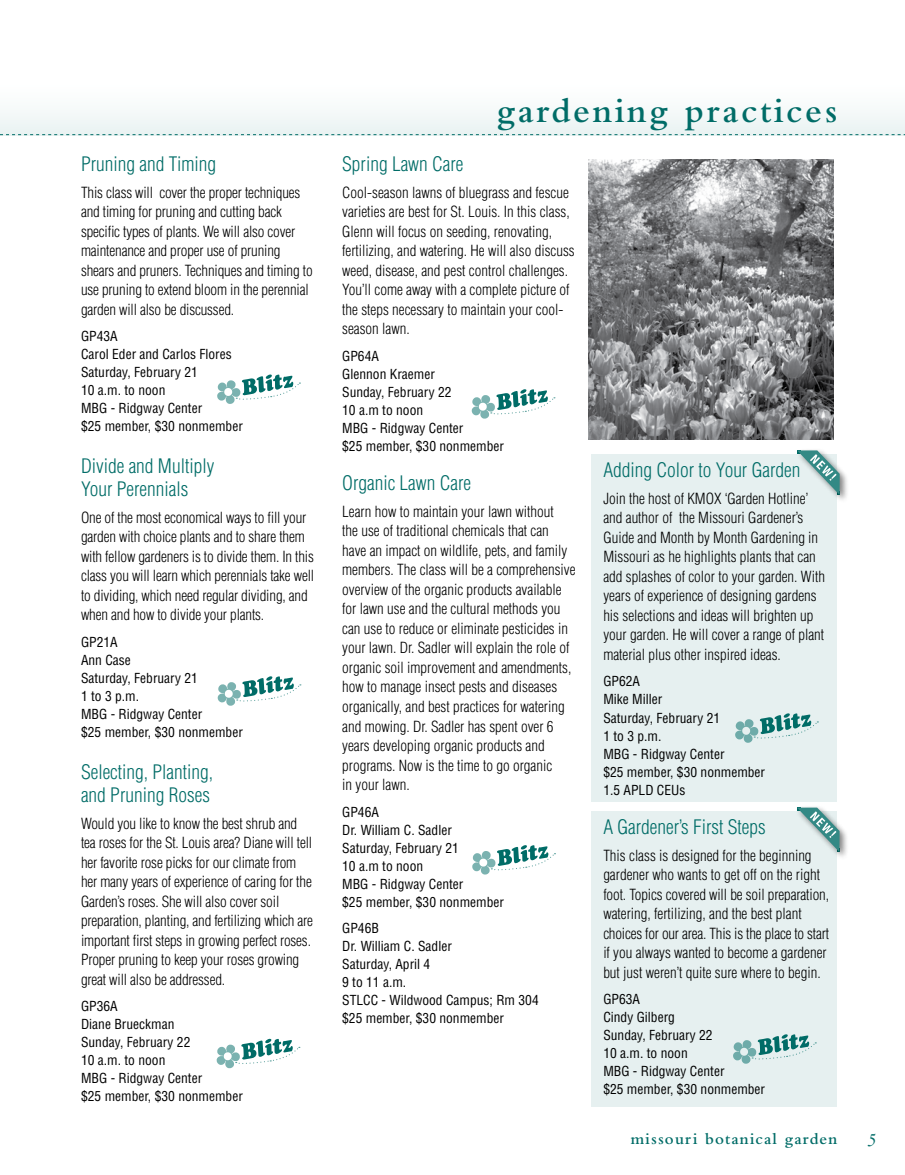
<style>
.page{position:relative;width:905px;height:1175px;background:#fff}
.page>*{position:absolute;margin:0;border:0;box-sizing:border-box;transform-origin:0 0}
.t1{font:36px "Bembo Semibold Os F";letter-spacing:.075em;color:#006c67}
.t2{font:21px "Bembo Italic Os F";color:#006c67}
.t3{font:300 condensed 19.5px/22.5px "Helvetica";color:#006c67}
.t4{font:16.5px "Bembo Semibold Os F";letter-spacing:.07em;color:#006c67}
.t5{font:300 condensed 15px/19.5px "Helvetica";color:#000}
.t6{font:condensed 13.5px/18px "Helvetica";color:#000}
</style>
<div class="page">
<div style="left:591px;top:454px;width:245px;height:347px;background:#e6f0f0"></div>
<div style="left:591px;top:811px;width:245px;height:295px;background:#e6f0f0"></div>
<div style="left:0;top:79px;width:904px;height:56px;background:#f7fafa"></div>
<svg style="left:0;top:134px;width:904px;height:1px"></svg>
<img style="left:588px;top:159px;width:245px;height:281px">
<svg style="left:217px;top:374px;width:83px;height:30px"></svg>
<svg style="left:471px;top:389px;width:84px;height:30px"></svg>
<svg style="left:472px;top:845px;width:83px;height:29px"></svg>
<svg style="left:217px;top:676px;width:84px;height:30px"></svg>
<svg style="left:735px;top:713px;width:83px;height:30px"></svg>
<svg style="left:733px;top:1034px;width:83px;height:29px"></svg>
<svg style="left:216px;top:1038px;width:84px;height:30px"></svg>
<div style="left:794px;top:804px;width:71px;height:72px;background:#000;opacity:.5"></div>
<svg style="left:797px;top:807px;width:42px;height:45px"></svg>
<div style="left:794px;top:447px;width:71px;height:72px;background:#000;opacity:.5"></div>
<svg style="left:797px;top:450px;width:42px;height:45px"></svg>
<h3 class="t3" style="left:81px;top:152px;width:136px">Pruning and Timing</h3>
<p class="t5" style="left:81px;top:182px;width:233px">This class will cover the proper techniques and timing for pruning and cutting back specific types of plants. We will also cover maintenance and proper use of pruning shears and pruners. Techniques and timing to use pruning to extend bloom in the perennial garden will also be discussed.</p>
<p class="t6" style="left:81px;top:327px;width:163px">GP43A<br>Carol Eder and Carlos Flores<br>Saturday, February 21<br>10 a. m. to noon<br>MBG - Ridgway Center<br>$25 member, $30 nonmember</p>
<h3 class="t3" style="left:81px;top:455px;width:135px">Divide and Multiply<br>Your Perennials</h3>
<p class="t5" style="left:81px;top:507px;width:235px">One of the most economical ways to fill your garden with choice plants and to share them with fellow gardeners is to divide them. In this class you will learn which perennials take well to dividing, which need regular dividing, and when and how to divide your plants.</p>
<p class="t6" style="left:81px;top:633px;width:163px">GP21A<br>Ann Case<br>Saturday, February 21<br>1 to 3 p.m.<br>MBG - Ridgway Center<br>$25 member, $30 nonmember</p>
<h3 class="t3" style="left:81px;top:760px;width:134px">Selecting, Planting, and Pruning Roses</h3>
<p class="t5" style="left:81px;top:813px;width:233px">Would you like to know the best shrub and tea roses for the St. Louis area? Diane will tell her favorite rose picks for our climate from her many years of experience of caring for the Garden’s roses. She will also cover soil preparation, planting, and fertilizing which are important first steps in growing perfect roses.<br>Proper pruning to keep your roses growing great will also be addressed.</p>
<p class="t6" style="left:81px;top:997px;width:163px">GP36A<br>Diane Brueckman<br>Sunday, February 22<br>10 a. m. to noon<br>MBG - Ridgway Center<br>$25 member, $30 nonmember</p>
<h1 class="t1" style="left:496px;top:90px;width:342px">gardening practices</h1>
<h3 class="t3" style="left:342px;top:152px;width:123px">Spring Lawn Care</h3>
<p class="t5" style="left:342px;top:182px;width:234px">Cool-season lawns of bluegrass and fescue varieties are best for St. Louis. In this class, Glenn will focus on seeding, renovating, fertilizing, and watering. He will also discuss weed, disease, and pest control challenges.<br>You’ll come away with a complete picture of the steps necessary to maintain your cool&shy;season lawn.</p>
<p class="t6" style="left:342px;top:347px;width:163px">GP64A<br>Glennon Kraemer<br>Sunday, February 22<br>10 a. m to noon<br>MBG - Ridgway Center<br>$25 member, $30 nonmember</p>
<h3 class="t3" style="left:342px;top:471px;width:130px">Organic Lawn Care</h3>
<p class="t5" style="left:342px;top:501px;width:235px">Learn how to maintain your lawn without<br>the use of traditional chemicals that can have an impact on wildlife, pets, and family members. The class will be a comprehensive overview of the organic products available for lawn use and the cultural methods you can use to reduce or eliminate pesticides in your lawn. Dr. Sadler will explain the role of organic soil improvement and amendments, how to manage insect pests and diseases organically, and best practices for watering and mowing. Dr. Sadler has spent over 6 years developing organic products and programs. Now is the time to go organic<br>in your lawn.</p>
<p class="t6" style="left:342px;top:802px;width:163px">GP46A<br>Dr. William C. Sadler<br>Saturday, February 21<br>10 a. m to noon<br>MBG - Ridgway Center<br>$25 member, $30 nonmember</p>
<p class="t6" style="left:342px;top:919px;width:198px">GP46B<br>Dr. William C. Sadler<br>Saturday, April 4<br>9 to 11 a.m.<br>STLCC - Wildwood Campus; Rm 304 $25 member, $30 nonmember</p>
<h3 class="t3" style="left:603px;top:458px;width:199px">Adding Color to Your Garden</h3>
<p class="t5" style="left:603px;top:488px;width:223px">Join the host of KMOX ‘Garden Hotline’ and author of the Missouri Gardener’s Guide and Month by Month Gardening in Missouri as he highlights plants that can add splashes of color to your garden. With years of experience of designing gardens his selections and ideas will brighten up your garden. He will cover a range of plant material plus other inspired ideas.</p>
<p class="t6" style="left:603px;top:672px;width:163px">GP62A<br>Mike Miller<br>Saturday, February 21<br>1 to 3 p.m.<br>MBG - Ridgway Center<br>$25 member, $30 nonmember<br>1.5 APLD CEUs</p>
<h3 class="t3" style="left:603px;top:815px;width:164px">A Gardener’s First Steps</h3>
<p class="t5" style="left:603px;top:845px;width:227px">This class is designed for the beginning gardener who wants to get off on the right foot. Topics covered will be soil preparation, watering, fertilizing, and the best plant choices for our area. This is the place to start if you always wanted to become a gardener but just weren’t quite sure where to begin.</p>
<p class="t6" style="left:603px;top:990px;width:163px">GP63A<br>Cindy Gilberg<br>Sunday, February 22<br>10 a. m. to noon<br>MBG - Ridgway Center<br>$25 member, $30 nonmember</p>
<p class="t4" style="left:631px;top:1129px;width:208px">missouri botanical garden</p>
<h2 class="t2" style="left:867px;top:1124px;width:10px">5</h2>
</div>
